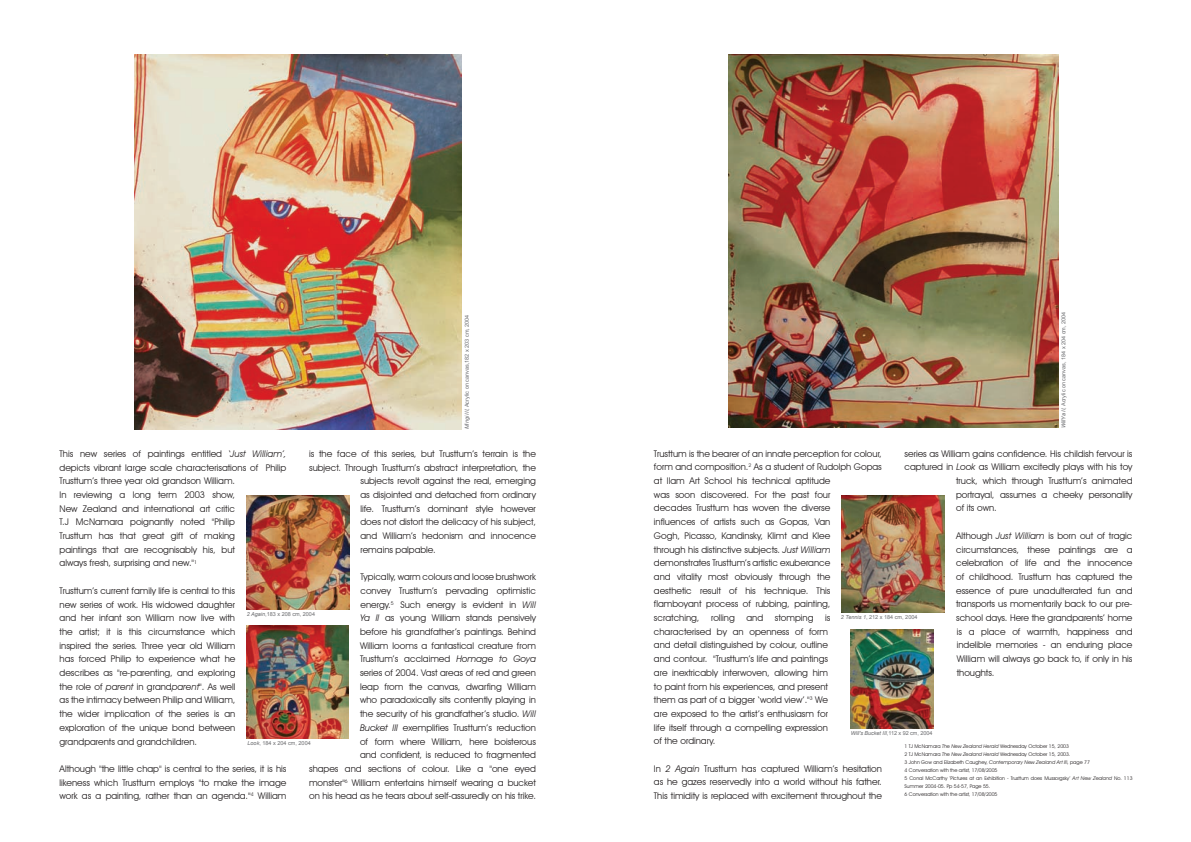
<style>
.page{position:relative;width:1191px;height:842px;background:#fff}
.page>*{position:absolute;margin:0;border:0;box-sizing:border-box;transform-origin:0 0}
.t1{font:9.2px/13.7px "Avant Garde IT Cby BT";color:#231f20;text-align:justify}
.t2{font:5.5px "Arial";color:#6c6d70}
.t3{font:italic 5.5px "Arial";letter-spacing:-.01em;color:#6c6d70}
.t4{font:5.1px/7.9px "Avant Garde IT Cby BT";color:#231f20}
.s1{font-style:italic}
.s2{font-style:normal}
</style>
<div class="page">
<img style="left:134px;top:54px;width:327px;height:375px">
<img style="left:247px;top:625px;width:102px;height:114px">
<img style="left:841px;top:495px;width:103px;height:117px">
<img style="left:728px;top:54px;width:330px;height:374px">
<img style="left:246px;top:495px;width:103px;height:115px">
<img style="left:850px;top:629px;width:83px;height:100px">
<p class="t2" style="left:463px;top:429px;width:116px;rotate:-90deg"><span class="s1">Mingi III</span>, Acrylic on canvas,182 x 203 cm, 2004</p>
<p class="t1" style="left:60px;top:447px;width:228px;text-align:left">This new series of paintings entitled ‘<span class="s1">Just William’, </span>depicts vibrant large scale characterisations of Philip Trusttum’s three year old grandson William.<br>In reviewing a long term 2003 show,<br>New Zealand and international art critic<br>T.J McNamara poignantly noted "Philip<br>Trusttum has that great gift of making<br>paintings that are recognisably his, but<br>always fresh, surprising and new."<sup>1</sup></p>
<p class="t1" style="left:60px;top:584px;width:177px">Trusttum’s current family life is central to this new series of work. His widowed daughter and her infant son William now live with the artist; it is this circumstance which inspired the series. Three year old William has forced Philip to experience what he describes as "re-parenting, and exploring the role of <span class="s1">parent</span> in grand<span class="s1">parent</span>". As well as the intimacy between Philip and William, the wider implication of the series is an exploration of the unique bond between grandparents and grandchildren.</p>
<p class="t1" style="left:60px;top:762px;width:228px">Although "the little chap" is central to the series, it is his likeness which Trusttum employs "to make the image work as a painting, rather than an agenda."<sup>4</sup> William</p>
<p class="t1" style="left:309px;top:447px;width:228px">is the face of this series, but Trusttum’s terrain is the</p>
<p class="t1" style="left:309px;top:460px;width:228px">subject. Through Trusttum’s abstract interpretation, the</p>
<p class="t1" style="left:360px;top:474px;width:177px">subjects revolt against the real, emerging</p>
<p class="t1" style="left:360px;top:488px;width:177px">as disjointed and detached from ordinary</p>
<p class="t1" style="left:360px;top:501px;width:177px">life. Trusttum’s dominant style however</p>
<p class="t1" style="left:360px;top:515px;width:177px">does not distort the delicacy of his subject,</p>
<p class="t1" style="left:360px;top:529px;width:177px">and William’s hedonism and innocence</p>
<p class="t1" style="left:360px;top:542px;width:77px">remains palpable.</p>
<p class="t1" style="left:309px;top:570px;width:228px;text-align:right">Typically, warm colours and loose brushwork<br>convey Trusttum’s pervading optimistic<br>energy.<sup>5</sup> Such energy is evident in <span class="s1">Will<br>Ya II</span> as young William stands pensively<br>before his grandfather’s paintings. Behind<br>William looms a fantastical creature from<br>Trusttum’s acclaimed <span class="s1">Homage to Goya<br></span>series of 2004. Vast areas of red and green<br>leap from the canvas, dwarfing William<br>who paradoxically sits contently playing in<br>the security of his grandfather’s studio. <span class="s1">Will<br>Bucket III</span> exemplifies Trusttum’s reduction<br>of form where William, here boisterous<br>and confident, is reduced to fragmented<br>shapes and sections of colour. Like a "one eyed monster"<sup>6</sup> William entertains himself wearing a bucket on his head as he tears about self-assuredly on his trike.</p>
<p class="t2" style="left:247px;top:610px;width:70px"><span class="s1">2 Again</span>,183 x 208 cm, 2004</p>
<p class="t2" style="left:247px;top:739px;width:65px"><span class="s1">Look</span>, 184 x 204 cm, 2004</p>
<p class="t2" style="left:1060px;top:428px;width:118px;rotate:-90deg"><span class="s1">WillYa II</span>, Acrylic on canvas, 184 x 204 cm, 2004</p>
<p class="t1" style="left:654px;top:446px;width:229px;text-align:left">Trusttum is the bearer of an innate perception for colour, form and composition.<sup>2</sup> As a student of Rudolph Gopas at Ilam Art School his technical aptitude<br>was soon discovered. For the past four<br>decades Trusttum has woven the diverse<br>influences of artists such as Gopas, Van<br>Gogh, Picasso, Kandinsky, Klimt and Klee<br>through his distinctive subjects. <span class="s1">Just William </span>demonstrates Trusttum’s artistic exuberance<br>and vitality most obviously through the<br>aesthetic result of his technique. This<br>flamboyant process of rubbing, painting,<br>scratching,</p>
<p class="t1" style="left:904px;top:446px;width:229px">series as William gains confidence. His childish fervour is</p>
<p class="t1" style="left:904px;top:460px;width:229px">captured in <span class="s1">Look</span> as William excitedly plays with his toy</p>
<p class="t1" style="left:956px;top:474px;width:178px">truck, which through Trusttum’s animated</p>
<p class="t1" style="left:956px;top:487px;width:178px">portrayal, assumes a cheeky personality</p>
<p class="t1" style="left:956px;top:501px;width:42px">of its own.</p>
<p class="t1" style="left:956px;top:529px;width:178px">Although <span class="s1">Just William</span> is born out of tragic circumstances, these paintings are a celebration of life and the innocence of childhood. Trusttum has captured the essence of pure unadulterated fun and transports us momentarily back to our pre&shy;school days. Here the grandparents’ home is a place of warmth, happiness and indelible memories - an enduring place William will always go back to, if only in his thoughts.</p>
<p class="t1" style="left:654px;top:611px;width:178px;text-align:left;text-indent:171px">is characterised by an openness of form and detail distinguished by colour, outline and contour. "Trusttum’s life and paintings are inextricably interwoven, allowing him to paint from his experiences, and present them as part of a bigger ‘world view’."<sup>3</sup> We are exposed to the artist’s enthusiasm for life itself through a compelling expression of the ordinary.</p>
<p class="t1" style="left:654px;top:761px;width:229px">In <span class="s1">2 Again</span> Trusttum has captured William’s hesitation as he gazes reservedly into a world without his father.<br>This timidity is replaced with excitement throughout the</p>
<p class="t1" style="left:711px;top:611px;width:25px">rolling</p>
<p class="t1" style="left:746px;top:611px;width:18px">and</p>
<p class="t1" style="left:775px;top:611px;width:40px">stomping</p>
<p class="t2" style="left:841px;top:613px;width:78px"><span class="s1">2 Tennis 1</span>, 212 x 184 cm, 2004</p>
<p class="t3" style="left:851px;top:730px;width:83px">Will's Bucket III<span class="s2">,112 x 92 cm, 2004</span></p>
<p class="t4" style="left:904px;top:743px;width:229px">1 TJ McNamara <span class="s1">The New Zealand Herald</span> Wednesday October 15, 2003<br>2 TJ McNamara <span class="s1">The New Zealand Herald</span> Wednesday October 15, 2003.<br>3 John Gow and Elizabeth Caughey, <span class="s1">Contemporary New Zealand Art II</span>I, page 77<br>4 Conversation with the artist, 17/08/2005<br>5 Conal McCarthy ‘Pictures at an Exhibition - Trusttum does Mussorgsky’ <span class="s1">Art New Zealand</span> No. 113<br>Summer 2004-05. Pp 54-57, Page 55.<br>6 Conversation with the artist, 17/08/2005</p>
</div>
